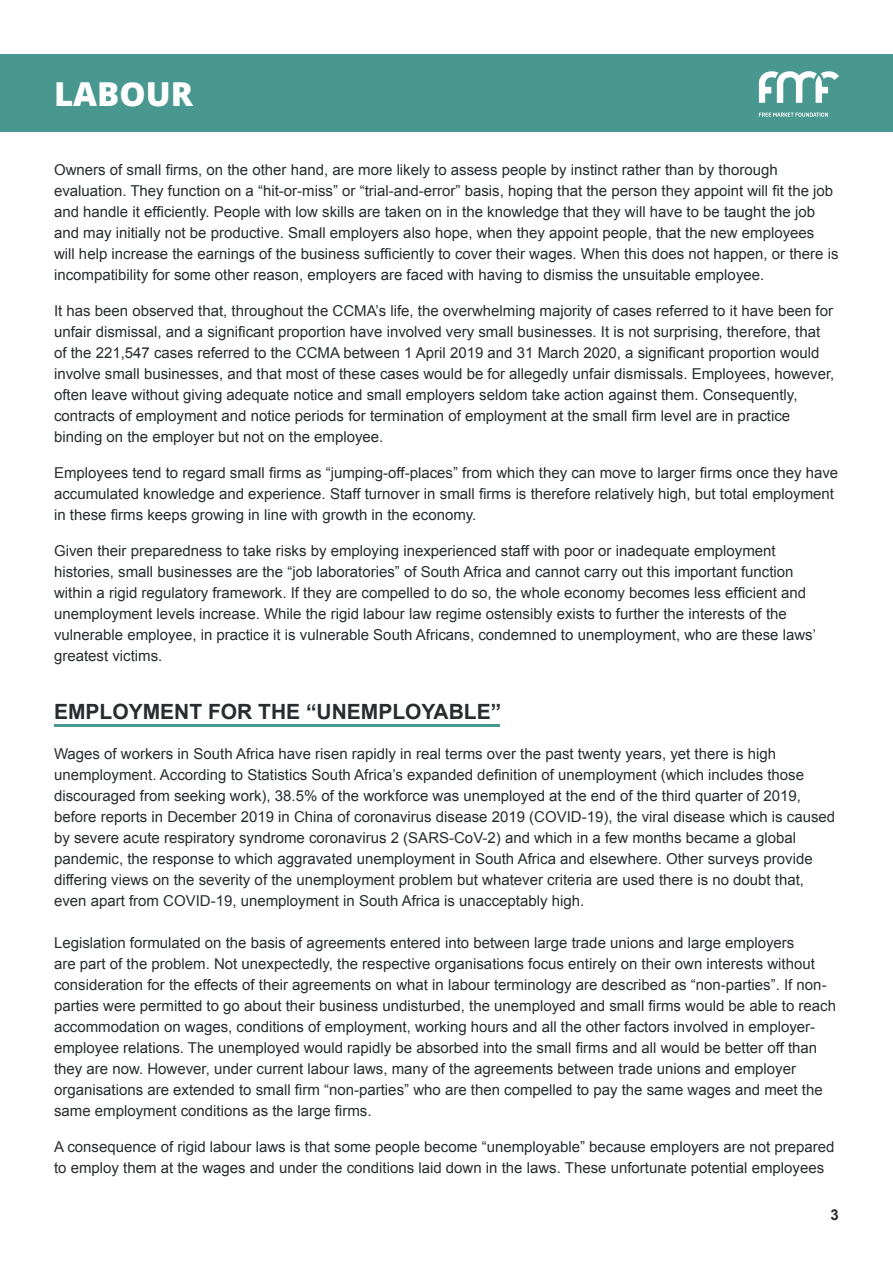
<style>
.page{position:relative;width:893px;height:1263px;background:#fff}
.page>*{position:absolute;margin:0;border:0;box-sizing:border-box;transform-origin:0 0}
.t1{font:800 33px "Open Sans";color:#fff}
.t2{font:700 21px "Arial";color:#292c2f}
.t3{font:15px/21px "Arial";color:#292c2f}
.t4{font:700 15px "Arial";color:#292c2f}
</style>
<div class="page">
<div style="left:0;top:54px;width:893px;height:78px;background:#499890"></div>
<svg style="left:759px;top:71px;width:80px;height:32px"></svg>
<svg style="left:759px;top:112px;width:69px;height:5px"></svg>
<hr style="left:54px;top:724px;width:446px;height:2px;background:#499890">
<p class="t1" style="left:54px;top:68px;width:141px">LABOUR</p>
<p class="t3" style="left:54px;top:159px;width:786px">Owners of small firms, on the other hand, are more likely to assess people by instinct rather than by thorough evaluation. They function on a “hit-or-miss” or “trial-and-error” basis, hoping that the person they appoint will fit the job and handle it efficiently. People with low skills are taken on in the knowledge that they will have to be taught the job and may initially not be productive. Small employers also hope, when they appoint people, that the new employees will help increase the earnings of the business sufficiently to cover their wages. When this does not happen, or there is incompatibility for some other reason, employers are faced with having to dismiss the unsuitable employee.</p>
<p class="t3" style="left:54px;top:300px;width:782px">It has been observed that, throughout the CCMA’s life, the overwhelming majority of cases referred to it have been for unfair dismissal, and a significant proportion have involved very small businesses. It is not surprising, therefore, that of the 221,547 cases referred to the CCMA between 1 April 2019 and 31 March 2020, a significant proportion would involve small businesses, and that most of these cases would be for allegedly unfair dismissals. Employees, however, often leave without giving adequate notice and small employers seldom take action against them. Consequently, contracts of employment and notice periods for termination of employment at the small firm level are in practice binding on the employer but not on the employee.</p>
<p class="t3" style="left:54px;top:462px;width:786px">Employees tend to regard small firms as “jumping-off-places” from which they can move to larger firms once they have accumulated knowledge and experience. Staff turnover in small firms is therefore relatively high, but total employment in these firms keeps growing in line with growth in the economy.</p>
<p class="t3" style="left:54px;top:540px;width:764px">Given their preparedness to take risks by employing inexperienced staff with poor or inadequate employment histories, small businesses are the “job laboratories” of South Africa and cannot carry out this important function within a rigid regulatory framework. If they are compelled to do so, the whole economy becomes less efficient and unemployment levels increase. While the rigid labour law regime ostensibly exists to further the interests of the vulnerable employee, in practice it is vulnerable South Africans, condemned to unemployment, who are these laws’ greatest victims.</p>
<p class="t2" style="left:54px;top:697px;width:449px">EMPLOYMENT FOR THE “UNEMPLOYABLE”</p>
<p class="t3" style="left:54px;top:743px;width:783px">Wages of workers in South Africa have risen rapidly in real terms over the past twenty years, yet there is high unemployment. According to Statistics South Africa’s expanded definition of unemployment (which includes those discouraged from seeking work), 38.5% of the workforce was unemployed at the end of the third quarter of 2019, before reports in December 2019 in China of coronavirus disease 2019 (COVID-19), the viral disease which is caused by severe acute respiratory syndrome coronavirus 2 (SARS-CoV-2) and which in a few months became a global pandemic, the response to which aggravated unemployment in South Africa and elsewhere. Other surveys provide differing views on the severity of the unemployment problem but whatever criteria are used there is no doubt that, even apart from COVID-19, unemployment in South Africa is unacceptably high.</p>
<p class="t3" style="left:54px;top:932px;width:784px">Legislation formulated on the basis of agreements entered into between large trade unions and large employers<br>are part of the problem. Not unexpectedly, the respective organisations focus entirely on their own interests without consideration for the effects of their agreements on what in labour terminology are described as “non-parties”. If non&shy;parties were permitted to go about their business undisturbed, the unemployed and small firms would be able to reach accommodation on wages, conditions of employment, working hours and all the other factors involved in employer&shy;employee relations. The unemployed would rapidly be absorbed into the small firms and all would be better off than they are now. However, under current labour laws, many of the agreements between trade unions and employer organisations are extended to small firm “non-parties” who are then compelled to pay the same wages and meet the same employment conditions as the large firms.</p>
<p class="t3" style="left:54px;top:1136px;width:782px">A consequence of rigid labour laws is that some people become “unemployable” because employers are not prepared to employ them at the wages and under the conditions laid down in the laws. These unfortunate potential employees</p>
<p class="t4" style="left:831px;top:1205px;width:10px">3</p>
</div>
